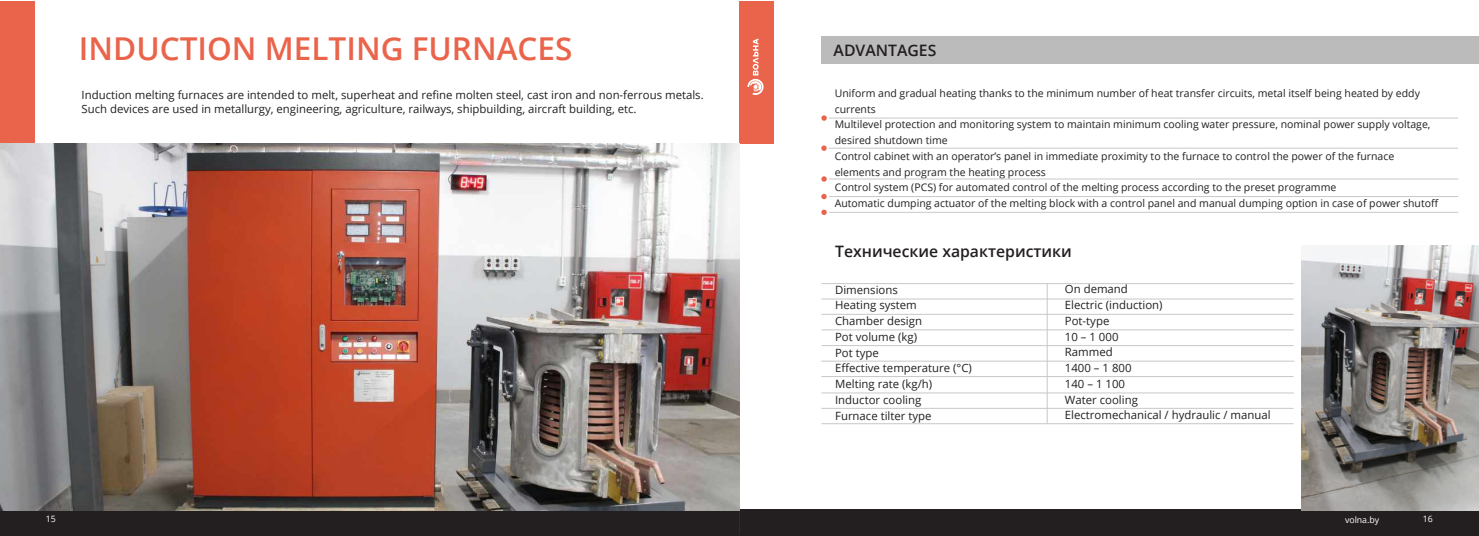
<style>
.page{position:relative;width:1479px;height:536px;background:#fff}
.page>*{position:absolute;margin:0;border:0;box-sizing:border-box;transform-origin:0 0}
.t1{font:600 31.5px "Open Sans";color:#ea644b}
.t2{font:600 15.75px "Open Sans";color:#231f20}
.t3{font:11.38px/15.8px "Open Sans";color:#231f20}
.t4{font:10.5px/15.8px "Open Sans";color:#231f20}
.t5{font:8.75px "Open Sans";color:#fff}
</style>
<div class="page">
<div style="left:0;top:509px;width:1478px;height:27px;background:#231f20"></div>
<svg style="left:739px;top:143px;width:1px;height:392px"></svg>
<div style="left:739px;top:1px;width:35px;height:142px;background:#ea644b"></div>
<svg style="left:747px;top:38px;width:16px;height:57px"></svg>
<hr style="left:1046px;top:283px;width:1px;height:141px;background:#c9c8c8">
<svg style="left:821px;top:115px;width:5px;height:6px"></svg>
<hr style="left:828px;top:118px;width:629px;height:1px;background:#c9c8c8">
<svg style="left:821px;top:145px;width:5px;height:6px"></svg>
<hr style="left:828px;top:148px;width:629px;height:1px;background:#c9c8c8">
<svg style="left:821px;top:176px;width:5px;height:6px"></svg>
<hr style="left:829px;top:178px;width:629px;height:1px;background:#c9c8c8">
<svg style="left:821px;top:194px;width:5px;height:5px"></svg>
<hr style="left:829px;top:196px;width:629px;height:1px;background:#c9c8c8">
<svg style="left:821px;top:210px;width:5px;height:5px"></svg>
<hr style="left:829px;top:212px;width:629px;height:1px;background:#c9c8c8">
<img style="left:1301px;top:245px;width:177px;height:265px">
<div style="left:0;top:1px;width:35px;height:141px;background:#ea644b"></div>
<div style="left:821px;top:36px;width:657px;height:28px;background:#bbb"></div>
<img style="left:0;top:143px;width:739px;height:367px">
<hr style="left:821px;top:283px;width:472px;height:1px;background:#c9c8c8">
<hr style="left:821px;top:298px;width:472px;height:1px;background:#c9c8c8">
<hr style="left:821px;top:329px;width:472px;height:1px;background:#c9c8c8">
<hr style="left:821px;top:345px;width:472px;height:1px;background:#c9c8c8">
<hr style="left:821px;top:314px;width:472px;height:1px;background:#c9c8c8">
<hr style="left:821px;top:361px;width:473px;height:1px;background:#c9c8c8">
<hr style="left:821px;top:376px;width:472px;height:1px;background:#c9c8c8">
<hr style="left:821px;top:392px;width:472px;height:1px;background:#c9c8c8">
<hr style="left:821px;top:408px;width:472px;height:1px;background:#c9c8c8">
<hr style="left:821px;top:423px;width:472px;height:1px;background:#c9c8c8">
<h1 class="t1" style="left:79px;top:27px;width:495px">INDUCTION MELTING FURNACES</h1>
<p class="t3" style="left:82px;top:88px;width:623px;line-height:13.7px">Induction melting furnaces are intended to melt, superheat and refine molten steel, cast iron and non-ferrous metals.<br>Such devices are used in metallurgy, engineering, agriculture, railways, shipbuilding, aircraft building, etc.</p>
<p class="t4" style="left:834px;top:85px;width:605px">Uniform and gradual heating thanks to the minimum number of heat transfer circuits, metal itself being heated by eddy currents<br>Multilevel protection and monitoring system to maintain minimum cooling water pressure, nominal power supply voltage, desired shutdown time<br>Control cabinet with an operator’s panel in immediate proximity to the furnace to control the power of the furnace elements and program the heating process<br>Control system (PCS) for automated control of the melting process according to the preset programme<br>Automatic dumping actuator of the melting block with a control panel and manual dumping option in case of power shutoff</p>
<h2 class="t2" style="left:833px;top:39px;width:104px">ADVANTAGES</h2>
<h2 class="t2" style="left:835px;top:240px;width:238px">Технические характеристики</h2>
<p class="t3" style="left:835px;top:281px;width:138px">Dimensions<br>Heating system<br>Chamber design<br>Pot volume (kg)<br>Pot type<br>Effective temperature (°C)<br>Melting rate (kg/h)<br>Inductor cooling<br>Furnace tilter type</p>
<p class="t3" style="left:1064px;top:281px;width:207px">On demand<br>Electric (induction)<br>Pot-type<br>10 – 1 000<br>Rammed<br>1400 – 1 800<br>140 – 1 100<br>Water cooling<br>Electromechanical / hydraulic / manual</p>
<p class="t5" style="left:46px;top:513px;width:12px">15</p>
<p class="t5" style="left:1344px;top:513px;width:36px">volna.by</p>
<p class="t5" style="left:1422px;top:512px;width:12px">16</p>
</div>
